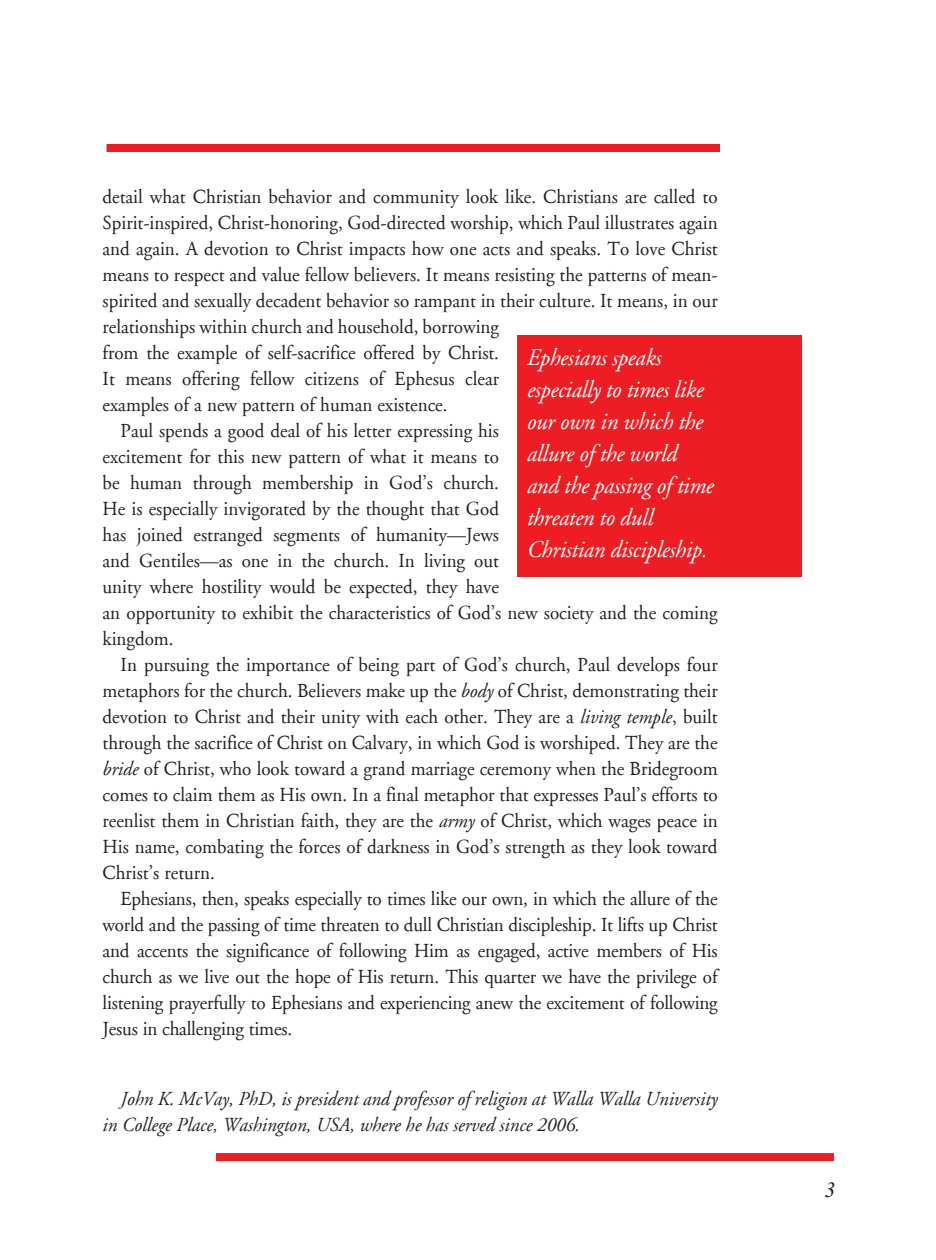
<style>
.page{position:relative;width:936px;height:1260px;background:#fff}
.page>*{position:absolute;margin:0;border:0;box-sizing:border-box;transform-origin:0 0}
.Intro_Pullout{font:italic 24px/32px "Adobe Garamond";letter-spacing:-.01em;color:#fff;scale:.95 1}
.PageNumbers{font:italic 22px "Times New Roman PS Std";color:#231f20}
.Intro_Body{font:20px/26px "Adobe Garamond";color:#231f20;scale:.95 1}
.Intro_Bio{font:italic 20px/26px "Adobe Garamond";color:#231f20;scale:.95 1}
.s1{font-style:italic}
</style>
<div class="page">
<div style="left:216px;top:1153px;width:618px;height:8px;background:#ee1d23"></div>
<div style="left:517px;top:335px;width:285px;height:242px;background:#ee1d23"></div>
<div style="left:107px;top:144px;width:613px;height:8px;background:#ee1d23"></div>
<p class="Intro_Body" style="left:103px;top:184px;width:649px">detail what Christian behavior and community look like. Christians are called to Spirit-inspired, Christ-honoring, God-directed worship, which Paul illustrates again and again. A devotion to Christ impacts how one acts and speaks. To love Christ means to respect and value fellow believers. It means resisting the patterns of mean&shy;spirited and sexually decadent behavior so rampant in their culture. It means, in our relationships within church and household, borrowing<br>from the example of self-sacrifice offered by Christ.<br>It means offering fellow citizens of Ephesus clear<br>examples of a new pattern of human existence.</p>
<p class="Intro_Body" style="left:103px;top:418px;width:649px;text-indent:18px">Paul spends a good deal of his letter expressing his<br>excitement for this new pattern of what it means to<br>be human through membership in God’s church.<br>He is especially invigorated by the thought that God<br>has joined estranged segments of humanity—Jews<br>and Gentiles—as one in the church. In living out<br>unity where hostility would be expected, they have<br>an opportunity to exhibit the characteristics of God’s new society and the coming kingdom.</p>
<p class="Intro_Body" style="left:103px;top:652px;width:649px;text-align:justify;text-indent:18px">In pursuing the importance of being part of God’s church, Paul develops four metaphors for the church. Believers make up the <span class="s1">body</span> of Christ, demonstrating their devotion to Christ and their unity with each other. They are a <span class="s1">living temple</span>, built through the sacrifice of Christ on Calvary, in which God is worshiped. They are the <span class="s1">bride</span> of Christ, who look toward a grand marriage ceremony when the Bridegroom comes to claim them as His own. In a final metaphor that expresses Paul’s efforts to reenlist them in Christian faith, they are the <span class="s1">army</span> of Christ, which wages peace in His name, combating the forces of darkness in God’s strength as they look toward Christ’s return.</p>
<p class="Intro_Body" style="left:103px;top:886px;width:649px;text-align:justify;text-indent:18px">Ephesians, then, speaks especially to times like our own, in which the allure of the world and the passing of time threaten to dull Christian discipleship. It lifts up Christ and accents the significance of following Him as engaged, active members of His church as we live out the hope of His return. This quarter we have the privilege of listening prayerfully to Ephesians and experiencing anew the excitement of following Jesus in challenging times.</p>
<p class="Intro_Pullout" style="left:527px;top:342px;width:198px">Ephesians speaks especially to times like our own in which the allure of the world and the passing of time threaten to dull<br>Christian discipleship.</p>
<p class="Intro_Bio" style="left:103px;top:1086px;width:649px;text-indent:18px">John K. McVay, PhD, is president and professor of religion at Walla Walla University in College Place, Washington, USA, where he has served since 2006.</p>
<p class="PageNumbers" style="left:824px;top:1178px;width:12px">3</p>
</div>
